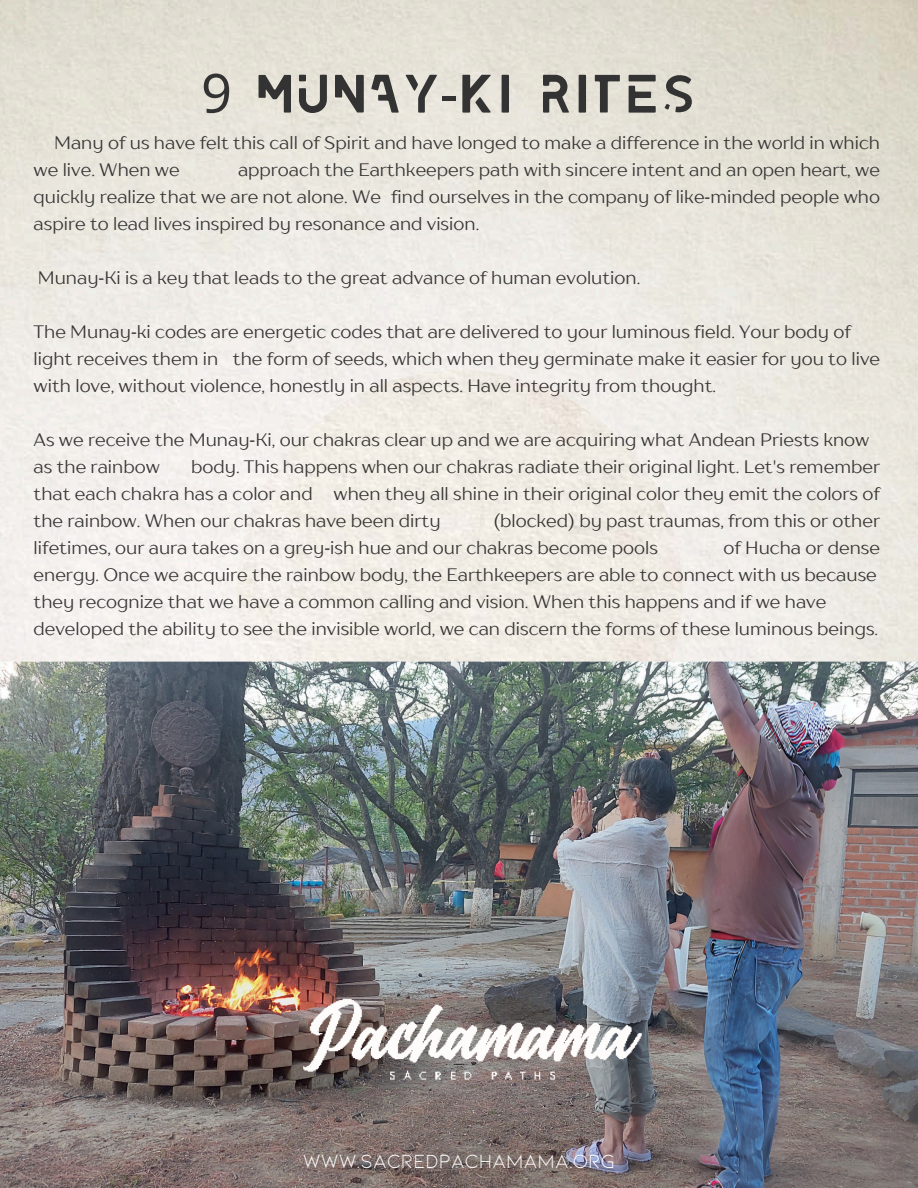
<style>
.page{position:relative;width:918px;height:1188px;background:#fff}
.page>*{position:absolute;margin:0;border:0;box-sizing:border-box;transform-origin:0 0}
.t1{font:54px "LEIXO DEMO";color:#333}
.t2{font:20.25px "KIONA";color:#fff}
.t3{font:18px/27px "TT Drugs";color:#373535}
.s1{font-family:"Noto Sans"}
</style>
<div class="page">
<img style="left:0;top:662px;width:918px;height:526px">
<img style="left:249px;top:993px;width:456px;height:98px">
<p class="t1" style="left:201px;top:59px;width:497px"><span class="s1">9</span> MUNAY<span class="s1">‑</span>KI RITES</p>
<p class="t3" style="left:34px;top:129px;width:848px;text-indent:21px">Many of us have felt this call of Spirit and have longed to make a difference in the world in which we live. When we</p>
<p class="t3" style="left:34px;top:156px;width:848px;text-align:justify;text-indent:204px">approach the Earthkeepers path with sincere intent and an open heart, we quickly realize that we are not alone. We find ourselves in the company of like<span class="s1">‑</span>minded people who aspire to lead lives inspired by resonance and vision.</p>
<p class="t3" style="left:38px;top:264px;width:604px">Munay<span class="s1">‑</span>Ki is a key that leads to the great advance of human evolution.</p>
<p class="t3" style="left:34px;top:318px;width:848px">The Munay<span class="s1">‑</span>ki codes are energetic codes that are delivered to your luminous field. Your body of light receives them in the form of seeds, which when they germinate make it easier for you to live with love, without violence, honestly in all aspects. Have integrity from thought.</p>
<p class="t3" style="left:34px;top:426px;width:837px">As we receive the Munay<span class="s1">‑</span>Ki, our chakras clear up and we are acquiring what Andean Priests know as the rainbow</p>
<p class="t3" style="left:34px;top:453px;width:848px;text-align:justify;text-indent:158px">body. This happens when our chakras radiate their original light. Let's remember that each chakra has a color and when they all shine in their original color they emit the colors of the rainbow. When our chakras have been dirty</p>
<p class="t3" style="left:34px;top:507px;width:848px;text-indent:460px">(blocked) by past traumas, from this or other lifetimes, our aura takes on a grey<span class="s1">‑</span>ish hue and our chakras become pools</p>
<p class="t3" style="left:34px;top:534px;width:848px;text-indent:690px">of Hucha or dense energy. Once we acquire the rainbow body, the Earthkeepers are able to connect with us because they recognize that we have a common calling and vision. When this happens and if we have developed the ability to see the invisible world, we can discern the forms of these luminous beings.</p>
<p class="t2" style="left:303px;top:1148px;width:314px">WWW.SACREDPACHAMAMA.ORG</p>
</div>
